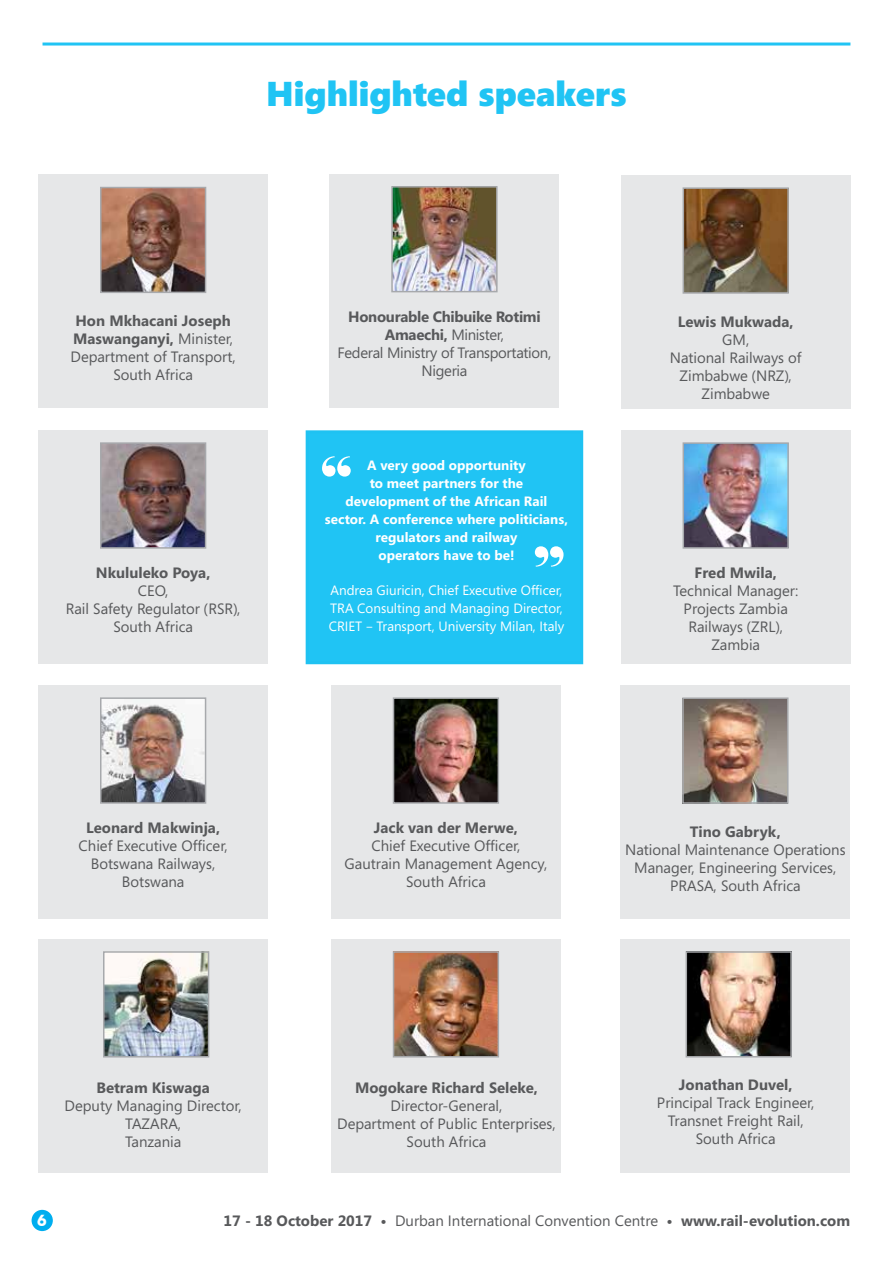
<style>
.page{position:relative;width:893px;height:1263px;background:#fff}
.page>*{position:absolute;margin:0;border:0;box-sizing:border-box;transform-origin:0 0}
.t1{font:900 34.5px "Segoe";color:#20c4f4}
.t2{font:15px/18px "Segoe";color:#58595b;text-align:center}
.t3{font:700 15px "Segoe";color:#58595b}
.t4{font:15px/18px "Segoe";letter-spacing:-.02em;color:#58595b;text-align:center}
.t5{font:700 15px "Futura";color:#fff}
.t6{font:700 13.5px/18px "Segoe";color:#fff;text-align:center}
.t7{font:13.5px/18px "Segoe";color:#fff}
.s1{font-weight:700}
.s2{font-weight:400}
</style>
<div class="page">
<div style="left:32px;top:1210px;width:21px;height:21px;background:#00aeef;border-radius:50%"></div>
<div style="left:621px;top:939px;width:229px;height:234px;background:#e6e7e8"></div>
<div style="left:332px;top:939px;width:229px;height:234px;background:#e6e7e8"></div>
<div style="left:38px;top:939px;width:230px;height:234px;background:#e6e7e8"></div>
<div style="left:621px;top:430px;width:229px;height:234px;background:#e6e7e8"></div>
<div style="left:38px;top:430px;width:230px;height:234px;background:#e6e7e8"></div>
<div style="left:621px;top:175px;width:229px;height:234px;background:#e6e7e8"></div>
<hr style="left:43px;top:43px;width:807px;height:3px;background:#20c4f4">
<div style="left:306px;top:430px;width:277px;height:234px;background:#20c4f4"></div>
<svg style="left:322px;top:456px;width:29px;height:21px"></svg>
<svg style="left:535px;top:546px;width:29px;height:21px"></svg>
<div style="left:38px;top:174px;width:230px;height:234px;background:#e6e7e8"></div>
<img style="left:103px;top:190px;width:100px;height:100px">
<div style="left:100px;top:187px;width:106px;height:106px;border:2px solid #a7a9ac"></div>
<div style="left:621px;top:685px;width:229px;height:234px;background:#e6e7e8"></div>
<img style="left:685px;top:700px;width:100px;height:101px">
<div style="left:682px;top:697px;width:106px;height:107px;border:2px solid #a7a9ac"></div>
<img style="left:686px;top:190px;width:100px;height:101px">
<div style="left:683px;top:187px;width:106px;height:107px;border:2px solid #a7a9ac"></div>
<img style="left:103px;top:445px;width:100px;height:101px">
<div style="left:100px;top:442px;width:106px;height:107px;border:2px solid #a7a9ac"></div>
<img style="left:686px;top:445px;width:100px;height:101px">
<div style="left:683px;top:442px;width:106px;height:107px;border:2px solid #a7a9ac"></div>
<img style="left:106px;top:954px;width:100px;height:100px">
<div style="left:103px;top:951px;width:106px;height:106px;border:2px solid #a7a9ac"></div>
<img style="left:396px;top:954px;width:100px;height:100px">
<div style="left:393px;top:951px;width:106px;height:106px;border:2px solid #a7a9ac"></div>
<img style="left:689px;top:954px;width:100px;height:100px">
<div style="left:686px;top:951px;width:106px;height:106px;border:2px solid #a7a9ac"></div>
<div style="left:38px;top:685px;width:230px;height:234px;background:#e6e7e8"></div>
<img style="left:103px;top:700px;width:100px;height:101px">
<div style="left:100px;top:697px;width:106px;height:107px;border:2px solid #a7a9ac"></div>
<div style="left:330px;top:174px;width:229px;height:234px;background:#e6e7e8"></div>
<img style="left:394px;top:189px;width:101px;height:100px">
<div style="left:391px;top:186px;width:107px;height:106px;border:2px solid #a7a9ac"></div>
<div style="left:331px;top:685px;width:230px;height:234px;background:#e6e7e8"></div>
<img style="left:396px;top:700px;width:100px;height:101px">
<div style="left:393px;top:697px;width:106px;height:107px;border:2px solid #a7a9ac"></div>
<h1 class="t1" style="left:266px;top:73px;width:362px">Highlighted speakers</h1>
<p class="t4" style="left:337px;top:308px;width:215px"><span class="s1">Honourable Chibuike Rotimi<br>Amaechi,</span> Minister,<br>Federal Ministry of Transportation,<br>Nigeria</p>
<p class="t2" style="left:71px;top:312px;width:167px"><span class="s1">Hon Mkhacani Joseph<br>Maswanganyi,</span> Minister,<br>Department of Transport,<br>South Africa</p>
<p class="t3" style="left:678px;top:311px;width:117px">Lewis Mukwada,</p>
<p class="t2" style="left:670px;top:331px;width:133px">GM,<br>National Railways of<br>Zimbabwe (NRZ),<br>Zimbabwe</p>
<p class="t3" style="left:96px;top:562px;width:116px">Nkululeko Poya,</p>
<p class="t2" style="left:66px;top:582px;width:176px">CEO,<br>Rail Safety Regulator (RSR),<br>South Africa</p>
<p class="t3" style="left:86px;top:817px;width:135px">Leonard Makwinja,</p>
<p class="t2" style="left:79px;top:837px;width:151px">Chief Executive Officer,<br>Botswana Railways,<br>Botswana</p>
<p class="t3" style="left:96px;top:1076px;width:115px">Betram Kiswaga</p>
<p class="t2" style="left:65px;top:1096px;width:179px">Deputy Managing Director,<br>TAZARA,<br>Tanzania</p>
<p class="t6" style="left:325px;top:456px;width:244px">A very good opportunity<br>to meet partners for the<br>development of the African Rail sector. A conference where politicians, regulators and railway<br>operators have to be!</p>
<p class="t7" style="left:329px;top:582px;width:237px">Andrea Giuricin, Chief Executive Officer,<br>TRA Consulting and Managing Director,<br>CRIET – Transport, University Milan, Italy</p>
<p class="t3" style="left:695px;top:562px;width:84px">Fred Mwila,</p>
<p class="t2" style="left:673px;top:582px;width:127px">Technical Manager:<br>Projects Zambia<br>Railways (ZRL),<br>Zambia</p>
<p class="t3" style="left:374px;top:817px;width:146px">Jack van der Merwe,</p>
<p class="t2" style="left:345px;top:837px;width:204px">Chief Executive Officer,<br>Gautrain Management Agency,<br>South Africa</p>
<p class="t3" style="left:690px;top:821px;width:93px">Tino Gabryk,</p>
<p class="t2" style="left:625px;top:841px;width:222px">National Maintenance Operations<br>Manager, Engineering Services,<br>PRASA, South Africa</p>
<p class="t3" style="left:355px;top:1076px;width:184px">Mogokare Richard Seleke,</p>
<p class="t2" style="left:337px;top:1096px;width:220px">Director-General,<br>Department of Public Enterprises,<br>South Africa</p>
<p class="t3" style="left:679px;top:1073px;width:115px">Jonathan Duvel,</p>
<p class="t2" style="left:657px;top:1093px;width:159px">Principal Track Engineer,<br>Transnet Freight Rail,<br>South Africa</p>
<p class="t5" style="left:37px;top:1210px;width:12px">6</p>
<p class="t3" style="left:224px;top:1210px;width:628px">17 - 18 October 2017 • <span class="s2">Durban International Convention Centre</span> • www.rail-evolution.com</p>
</div>
